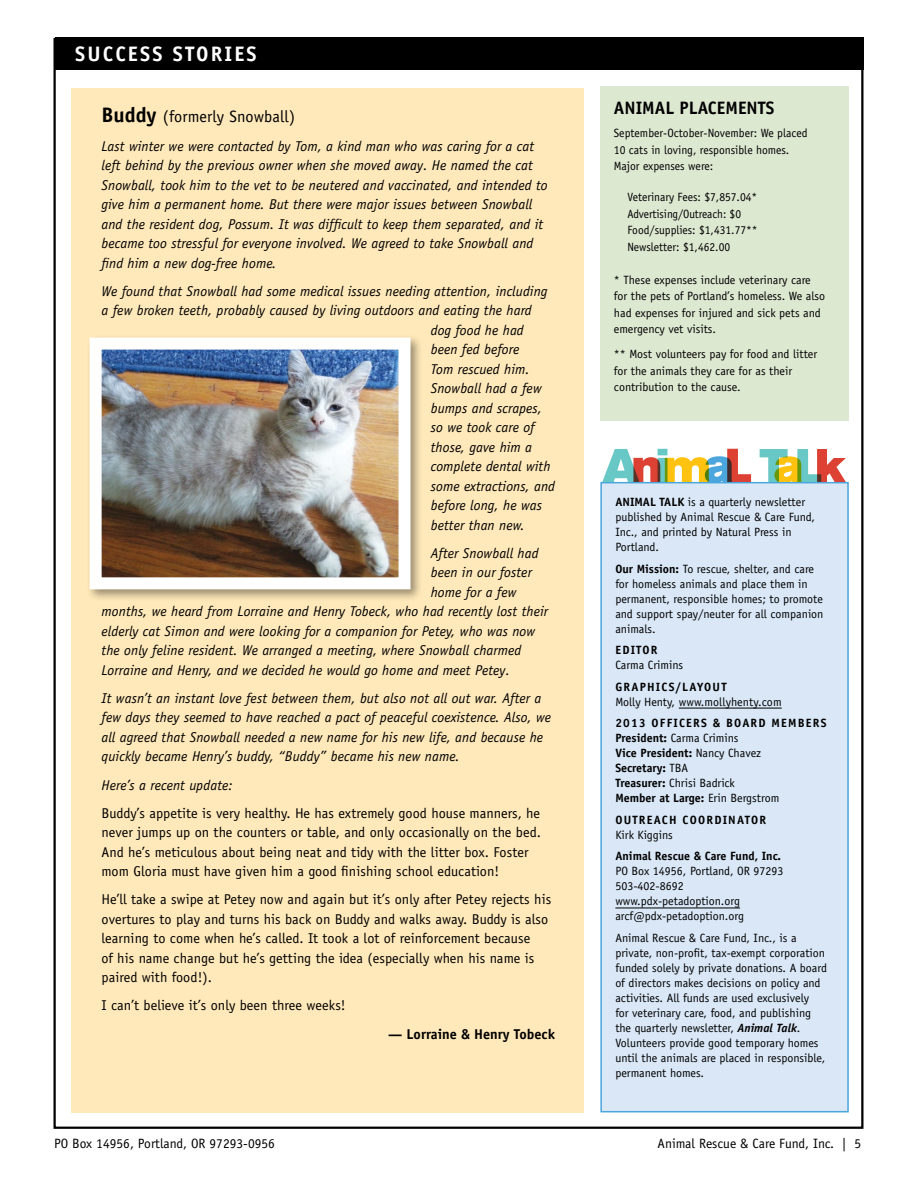
<style>
.page{position:relative;width:918px;height:1188px;background:#fff}
.page>*{position:absolute;margin:0;border:0;box-sizing:border-box;transform-origin:0 0}
.section_head{font:700 21px "Officina Sans";letter-spacing:.1em;color:#fff}
.head_2{font:700 18px "Officina Sans";color:#000}
.head_3{font:16.5px "Officina Sans";letter-spacing:.01em;color:#000}
.body_text_italic{font:italic 14.25px/19.5px "Officina Sans";letter-spacing:.005em;color:#000}
.body_text{font:14.25px/19.5px "Officina Sans";letter-spacing:.005em;color:#000}
.signature_name{font:700 14.25px "Officina Sans";color:#000}
.t1{font:13.5px "Officina Sans";color:#000}
.Body_text_2-9_12{font:12px/15px "Officina Sans";color:#000}
.t2{font:700 12px/15px "Officina Sans";color:#000}
.Body_text_2-9_12-2{font:12px/16.5px "Officina Sans";color:#000;scale:.96 1}
.body_text-2{font:12px/16.5px "Officina Sans";color:#000}
.t3{font:700 12px/15px "Officina Sans";letter-spacing:.09em;color:#000}
.s1{font-weight:700;font-size:21px}
.s2{font-weight:700}
.s3{font-weight:400}
.s4{font-weight:700;font-style:italic}
</style>
<div class="page">
<div style="left:600px;top:87px;width:249px;height:334px;background:#dde8d1"></div>
<div style="left:55px;top:38px;width:808px;height:32px;background:#000"></div>
<svg style="left:602px;top:449px;width:149px;height:33px"></svg>
<svg style="left:760px;top:449px;width:86px;height:33px"></svg>
<div style="left:71px;top:88px;width:513px;height:1024px;background:#ffe9ba"></div>
<div style="left:601px;top:483px;width:247px;height:629px;background:#d9e7f6"></div>
<hr style="left:679px;top:708px;width:103px;height:1px;background:#000">
<hr style="left:615px;top:908px;width:125px;height:1px;background:#000">
<div style="left:600px;top:482px;width:249px;height:630px;border:2px solid #4ba6dd"></div>
<div style="left:86px;top:334px;width:337px;height:268px;background:#000;opacity:.4"></div>
<img style="left:103px;top:351px;width:295px;height:225px">
<div style="left:90px;top:338px;width:321px;height:251px;border:12px solid #fff"></div>
<p class="section_head" style="left:75px;top:41px;width:183px">SUCCESS STORIES</p>
<p class="head_3" style="left:102px;top:107px;width:195px"><span class="s1">Buddy</span> (formerly Snowball)</p>
<p class="body_text_italic" style="left:102px;top:136px;width:448px">Last winter we were contacted by Tom, a kind man who was caring for a cat left behind by the previous owner when she moved away. He named the cat Snowball, took him to the vet to be neutered and vaccinated, and intended to give him a permanent home. But there were major issues between Snowball and the resident dog, Possum. It was difficult to keep them separated, and it became too stressful for everyone involved. We agreed to take Snowball and find him a new dog-free home.</p>
<p class="body_text_italic" style="left:102px;top:281px;width:447px">We found that Snowball had some medical issues needing attention, including</p>
<p class="body_text_italic" style="left:102px;top:301px;width:432px">a few broken teeth, probably caused by living outdoors and eating the hard</p>
<p class="body_text_italic" style="left:431px;top:320px;width:95px">dog food he had</p>
<p class="body_text_italic" style="left:431px;top:340px;width:90px">been fed before</p>
<p class="body_text_italic" style="left:431px;top:359px;width:100px">Tom rescued him.</p>
<p class="body_text_italic" style="left:431px;top:379px;width:112px">Snowball had a few</p>
<p class="body_text_italic" style="left:431px;top:398px;width:113px">bumps and scrapes,</p>
<p class="body_text_italic" style="left:431px;top:418px;width:105px">so we took care of</p>
<p class="body_text_italic" style="left:431px;top:437px;width:103px">those, gave him a</p>
<p class="body_text_italic" style="left:431px;top:457px;width:121px">complete dental with</p>
<p class="body_text_italic" style="left:431px;top:476px;width:126px">some extractions, and</p>
<p class="body_text_italic" style="left:431px;top:496px;width:113px">before long, he was</p>
<p class="body_text_italic" style="left:431px;top:515px;width:95px">better than new.</p>
<p class="body_text_italic" style="left:431px;top:543px;width:109px">After Snowball had</p>
<p class="body_text_italic" style="left:431px;top:563px;width:103px">been in our foster</p>
<p class="body_text_italic" style="left:431px;top:582px;width:87px">home for a few</p>
<p class="body_text_italic" style="left:102px;top:602px;width:448px">months, we heard from Lorraine and Henry Tobeck, who had recently lost their</p>
<p class="body_text_italic" style="left:102px;top:621px;width:435px">elderly cat Simon and were looking for a companion for Petey, who was now</p>
<p class="body_text_italic" style="left:102px;top:641px;width:421px">the only feline resident. We arranged a meeting, where Snowball charmed</p>
<p class="body_text_italic" style="left:102px;top:660px;width:410px">Lorraine and Henry, and we decided he would go home and meet Petey.</p>
<p class="body_text_italic" style="left:102px;top:688px;width:451px">It wasn’t an instant love fest between them, but also not all out war. After a few days they seemed to have reached a pact of peaceful coexistence. Also, we all agreed that Snowball needed a new name for his new life, and because he quickly became Henry’s buddy, “Buddy” became his new name.</p>
<p class="body_text_italic" style="left:102px;top:775px;width:133px">Here’s a recent update:</p>
<p class="body_text" style="left:102px;top:803px;width:441px">Buddy’s appetite is very healthy. He has extremely good house manners, he never jumps up on the counters or table, and only occasionally on the bed.<br>And he’s meticulous about being neat and tidy with the litter box. Foster mom Gloria must have given him a good finishing school education!</p>
<p class="body_text" style="left:102px;top:890px;width:451px">He’ll take a swipe at Petey now and again but it’s only after Petey rejects his overtures to play and turns his back on Buddy and walks away. Buddy is also learning to come when he’s called. It took a lot of reinforcement because<br>of his name change but he’s getting the idea (especially when his name is paired with food!).</p>
<p class="body_text" style="left:102px;top:996px;width:246px">I can’t believe it’s only been three weeks!</p>
<p class="signature_name" style="left:388px;top:1025px;width:169px">— Lorraine &amp; Henry Tobeck</p>
<p class="head_2" style="left:614px;top:97px;width:162px">ANIMAL PLACEMENTS</p>
<p class="body_text-2" style="left:614px;top:125px;width:195px">September-October-November: We placed<br>10 cats in loving, responsible homes.<br>Major expenses were:</p>
<p class="Body_text_2-9_12-2" style="left:627px;top:189px;width:137px">Veterinary Fees: $7,857.04*<br>Advertising/Outreach: $0</p>
<p class="Body_text_2-9_12-2" style="left:627px;top:222px;width:137px">Food/supplies: $1,431.77**</p>
<p class="Body_text_2-9_12-2" style="left:627px;top:238px;width:109px">Newsletter: $1,462.00</p>
<p class="Body_text_2-9_12" style="left:614px;top:271px;width:213px;line-height:16.5px">* These expenses include veterinary care for the pets of Portland’s homeless. We also had expenses for injured and sick pets and emergency vet visits.</p>
<p class="Body_text_2-9_12" style="left:614px;top:346px;width:205px;line-height:16.5px">** Most volunteers pay for food and litter for the animals they care for as their contribution to the cause.</p>
<p class="Body_text_2-9_12" style="left:615px;top:495px;width:201px"><span class="s2">ANIMAL TALK</span> is a quarterly newsletter published by Animal Rescue &amp; Care Fund,<br>Inc., and printed by Natural Press in<br>Portland.</p>
<p class="Body_text_2-9_12" style="left:615px;top:561px;width:210px"><span class="s2">Our Mission:</span> To rescue, shelter, and care for homeless animals and place them in permanent, responsible homes; to promote and support spay/neuter for all companion animals.</p>
<p class="Body_text_2-9_12" style="left:615px;top:643px;width:69px"><span class="s2">EDITOR<br></span>Carma Crimins</p>
<p class="Body_text_2-9_12" style="left:615px;top:679px;width:168px"><span class="s2">GRAPHICS/LAYOUT<br></span>Molly Henty, www.mollyhenty.com</p>
<p class="t2" style="left:615px;top:716px;width:213px">2013 OFFICERS &amp; BOARD MEMBERS<br>President: <span class="s3">Carma Crimins<br></span>Vice President: <span class="s3">Nancy Chavez<br></span>Secretary: <span class="s3">TBA<br></span>Treasurer: <span class="s3">Chrisi Badrick<br></span>Member at Large: <span class="s3">Erin Bergstrom</span></p>
<p class="t3" style="left:615px;top:812px;width:152px">OUTREACH COORDINATOR<br><span class="s3">Kirk Kiggins</span></p>
<p class="Body_text_2-9_12" style="left:615px;top:849px;width:170px"><span class="s2">Animal Rescue &amp; Care Fund, Inc.<br></span>PO Box 14956, Portland, OR 97293<br>503-402-8692 www.pdx-petadoption.org arcf@pdx-petadoption.org</p>
<p class="Body_text_2-9_12" style="left:615px;top:930px;width:213px">Animal Rescue &amp; Care Fund, Inc., is a private, non-profit, tax-exempt corporation funded solely by private donations. A board of directors makes decisions on policy and activities. All funds are used exclusively<br>for veterinary care, food, and publishing the quarterly newsletter, <span class="s4">Animal Talk</span>.<br>Volunteers provide good temporary homes until the animals are placed in responsible, permanent homes.</p>
<p class="t1" style="left:54px;top:1136px;width:223px">PO Box 14956, Portland, OR 97293-0956</p>
<p class="t1" style="left:658px;top:1136px;width:205px">Animal Rescue &amp; Care Fund, Inc. | 5</p>
</div>
